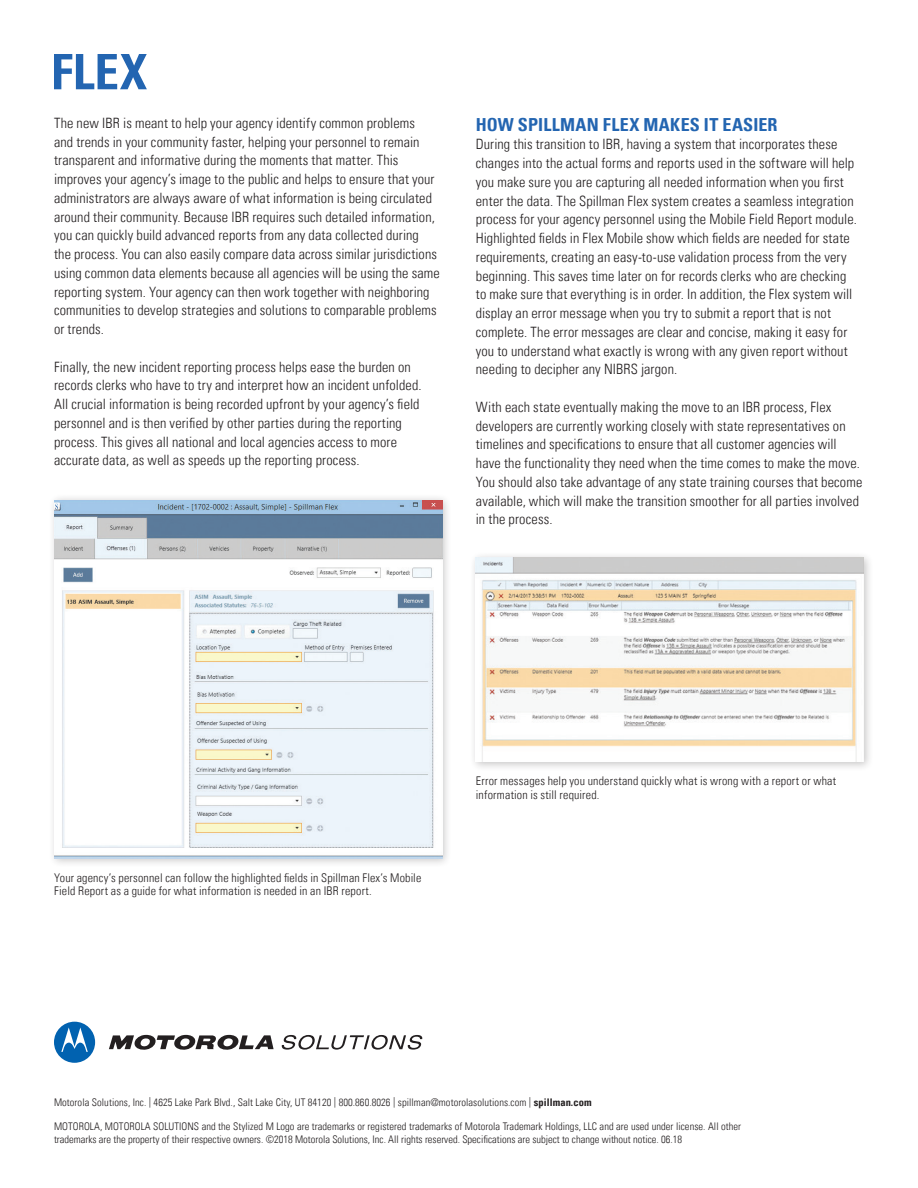
<style>
.page{position:relative;width:918px;height:1188px;background:#fff}
.page>*{position:absolute;margin:0;border:0;box-sizing:border-box;transform-origin:0 0}
.t1{font:700 condensed 18px "Univers LT";letter-spacing:.02em;color:#2365b1}
.t2{font:300 condensed 14.25px/18.8px "Univers LT";letter-spacing:.01em;color:#231f20}
.t3{font:300 condensed 12px/13.5px "Univers LT";letter-spacing:.015em;color:#231f20}
.t4{font:300 condensed 10.5px/12.6px "Univers LT";letter-spacing:.005em;color:#231f20}
.s1{font-weight:700}
</style>
<div class="page">
<svg style="left:109px;top:1035px;width:165px;height:15px"></svg>
<svg style="left:54px;top:1022px;width:41px;height:41px"></svg>
<svg style="left:282px;top:1035px;width:140px;height:15px"></svg>
<svg style="left:54px;top:54px;width:93px;height:35px"></svg>
<div style="left:48px;top:493px;width:404px;height:376px;background:#231f20;opacity:.25"></div>
<img style="left:55px;top:500px;width:387px;height:359px">
<div style="left:469px;top:551px;width:405px;height:221px;background:#231f20;opacity:.25"></div>
<img style="left:476px;top:558px;width:388px;height:204px">
<p class="t2" style="left:54px;top:114px;width:387px">The new IBR is meant to help your agency identify common problems<br>and trends in your community faster, helping your personnel to remain transparent and informative during the moments that matter. This improves your agency’s image to the public and helps to ensure that your administrators are always aware of what information is being circulated around their community. Because IBR requires such detailed information, you can quickly build advanced reports from any data collected during<br>the process. You can also easily compare data across similar jurisdictions using common data elements because all agencies will be using the same reporting system. Your agency can then work together with neighboring communities to develop strategies and solutions to comparable problems or trends.</p>
<p class="t2" style="left:54px;top:357px;width:369px">Finally, the new incident reporting process helps ease the burden on records clerks who have to try and interpret how an incident unfolded.<br>All crucial information is being recorded upfront by your agency’s field personnel and is then verified by other parties during the reporting process. This gives all national and local agencies access to more accurate data, as well as speeds up the reporting process.</p>
<p class="t1" style="left:476px;top:113px;width:303px">HOW SPILLMAN FLEX MAKES IT EASIER</p>
<p class="t2" style="left:476px;top:135px;width:382px">During this transition to IBR, having a system that incorporates these changes into the actual forms and reports used in the software will help you make sure you are capturing all needed information when you first enter the data. The Spillman Flex system creates a seamless integration process for your agency personnel using the Mobile Field Report module.<br>Highlighted fields in Flex Mobile show which fields are needed for state requirements, creating an easy-to-use validation process from the very beginning. This saves time later on for records clerks who are checking to make sure that everything is in order. In addition, the Flex system will display an error message when you try to submit a report that is not complete. The error messages are clear and concise, making it easy for you to understand what exactly is wrong with any given report without needing to decipher any NIBRS jargon.</p>
<p class="t2" style="left:476px;top:398px;width:388px">With each state eventually making the move to an IBR process, Flex developers are currently working closely with state representatives on timelines and specifications to ensure that all customer agencies will have the functionality they need when the time comes to make the move.<br>You should also take advantage of any state training courses that become available, which will make the transition smoother for all parties involved in the process.</p>
<p class="t3" style="left:54px;top:871px;width:369px">Your agency’s personnel can follow the highlighted fields in Spillman Flex’s Mobile<br>Field Report as a guide for what information is needed in an IBR report.</p>
<p class="t3" style="left:476px;top:774px;width:362px">Error messages help you understand quickly what is wrong with a report or what information is still required.</p>
<p class="t4" style="left:54px;top:1096px;width:539px">Motorola Solutions, Inc. | 4625 Lake Park Blvd., Salt Lake City, UT 84120 | 800.860.8026 | spillman@motorolasolutions.com | <span class="s1">spillman.com</span></p>
<p class="t4" style="left:54px;top:1120px;width:688px">MOTOROLA, MOTOROLA SOLUTIONS and the Stylized M Logo are trademarks or registered trademarks of Motorola Trademark Holdings, LLC and are used under license. All other trademarks are the property of their respective owners. ©2018 Motorola Solutions, Inc. All rights reserved. Specifications are subject to change without notice. 06.18</p>
</div>
